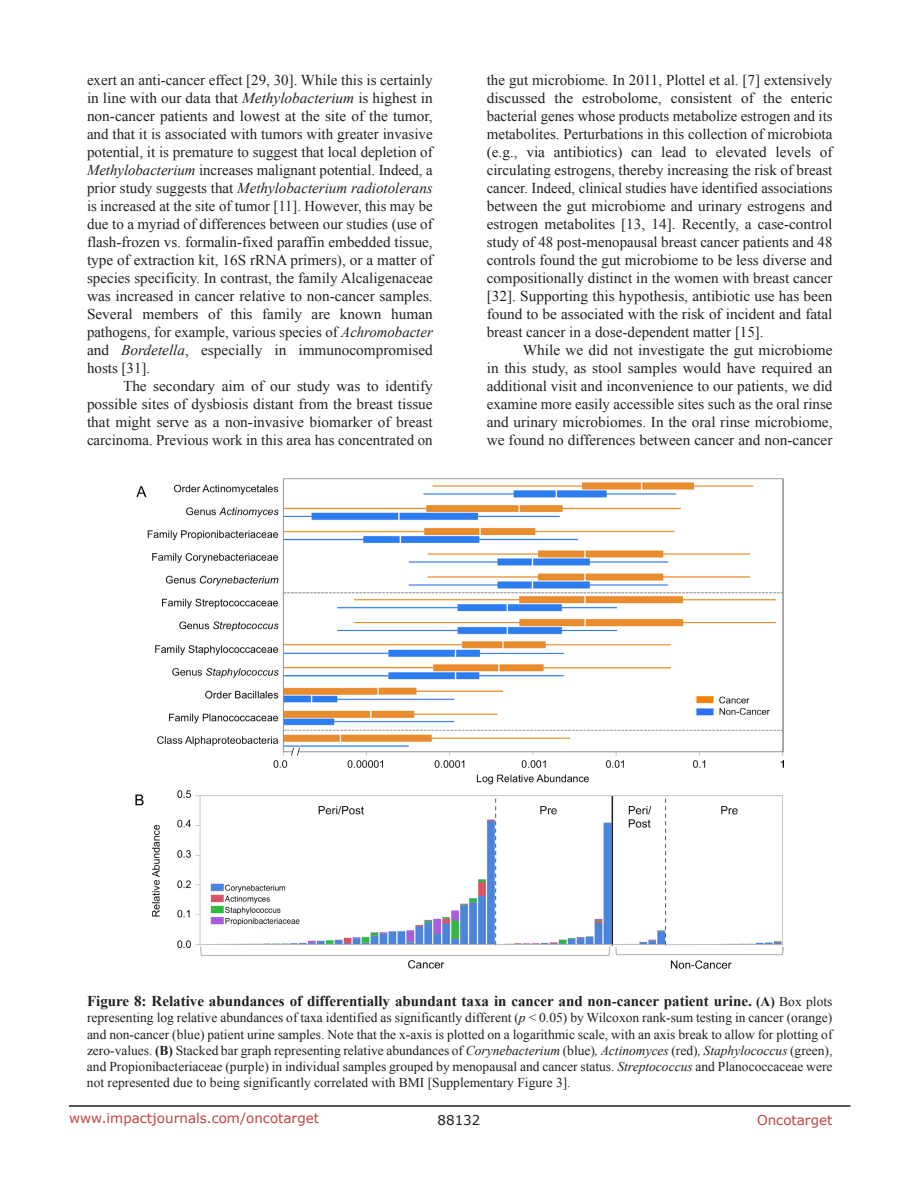
<style>
.page{position:relative;width:918px;height:1188px;background:#fff}
.page>*{position:absolute;margin:0;border:0;box-sizing:border-box;transform-origin:0 0}
.BodyText{font:15px/18px "Times New Roman";color:#231f20;text-align:justify}
.figuretext{font:700 15px "Times New Roman";color:#231f20}
.figuretext-2{font:13.5px/16.2px "Times New Roman";color:#231f20;text-align:justify}
.t1{font:13.5px "Verdana";color:#c24141}
.t2{font:13.5px "Verdana";color:#231f20}
.s1{font-style:italic}
.s2{font-size:13.5px}
.s3{font-weight:400;font-size:13.5px}
.s4{font-weight:700}
</style>
<div class="page">
<hr style="left:69px;top:1105px;width:781px;height:2px;background:#231f20">
<img style="left:136px;top:479px;width:648px;height:490px">
<p class="BodyText" style="left:87px;top:71px;width:347px">exert an anti-cancer effect [29, 30]. While this is certainly in line with our data that <span class="s1">Methylobacterium</span> is highest in non-cancer patients and lowest at the site of the tumor, and that it is associated with tumors with greater invasive potential, it is premature to suggest that local depletion of <span class="s1">Methylobacterium</span> increases malignant potential. Indeed, a prior study suggests that <span class="s1">Methylobacterium radiotolerans </span>is increased at the site of tumor [11]. However, this may be due to a myriad of differences between our studies (use of flash-frozen vs. formalin-fixed paraffin embedded tissue, type of extraction kit, 16S rRNA primers), or a matter of species specificity. In contrast, the family Alcaligenaceae was increased in cancer relative to non-cancer samples.<br>Several members of this family are known human pathogens, for example, various species of <span class="s1">Achromobacter </span>and <span class="s1">Bordetella</span>, especially in immunocompromised hosts [31].</p>
<p class="BodyText" style="left:87px;top:377px;width:347px;text-indent:36px">The secondary aim of our study was to identify possible sites of dysbiosis distant from the breast tissue that might serve as a non-invasive biomarker of breast carcinoma. Previous work in this area has concentrated on</p>
<p class="BodyText" style="left:487px;top:71px;width:347px">the gut microbiome. In 2011, Plottel et al. [7] extensively discussed the estrobolome, consistent of the enteric bacterial genes whose products metabolize estrogen and its metabolites. Perturbations in this collection of microbiota (e.g., via antibiotics) can lead to elevated levels of circulating estrogens, thereby increasing the risk of breast cancer. Indeed, clinical studies have identified associations between the gut microbiome and urinary estrogens and estrogen metabolites [13, 14]. Recently, a case-control study of 48 post-menopausal breast cancer patients and 48 controls found the gut microbiome to be less diverse and compositionally distinct in the women with breast cancer [32]. Supporting this hypothesis, antibiotic use has been found to be associated with the risk of incident and fatal breast cancer in a dose-dependent matter [15].</p>
<p class="BodyText" style="left:487px;top:341px;width:347px;text-indent:36px">While we did not investigate the gut microbiome in this study, as stool samples would have required an additional visit and inconvenience to our patients, we did examine more easily accessible sites such as the oral rinse and urinary microbiomes. In the oral rinse microbiome, we found no differences between cancer and non-cancer</p>
<p class="figuretext" style="left:87px;top:991px;width:747px">Figure 8: Relative abundances of differentially abundant taxa in cancer and non-cancer patient urine. <span class="s2">(A)</span> <span class="s3">Box plots</span></p>
<p class="figuretext-2" style="left:87px;top:1010px;width:747px">representing log relative abundances of taxa identified as significantly different (<span class="s1">p</span> &lt; 0.05) by Wilcoxon rank-sum testing in cancer (orange) and non-cancer (blue) patient urine samples. Note that the x-axis is plotted on a logarithmic scale, with an axis break to allow for plotting of zero-values. <span class="s4">(B)</span> Stacked bar graph representing relative abundances of <span class="s1">Corynebacterium</span> (blue)<span class="s1">, Actinomyces</span> (red)<span class="s1">, Staphylococcus</span> (green), and Propionibacteriaceae (purple) in individual samples grouped by menopausal and cancer status. <span class="s1">Streptococcus</span> and Planococcaceae were not represented due to being significantly correlated with BMI [Supplementary Figure 3].</p>
<p class="t1" style="left:69px;top:1109px;width:252px">www.impactjournals.com/oncotarget</p>
<p class="t2" style="left:438px;top:1111px;width:44px">88132</p>
<p class="t1" style="left:757px;top:1111px;width:77px">Oncotarget</p>
</div>
